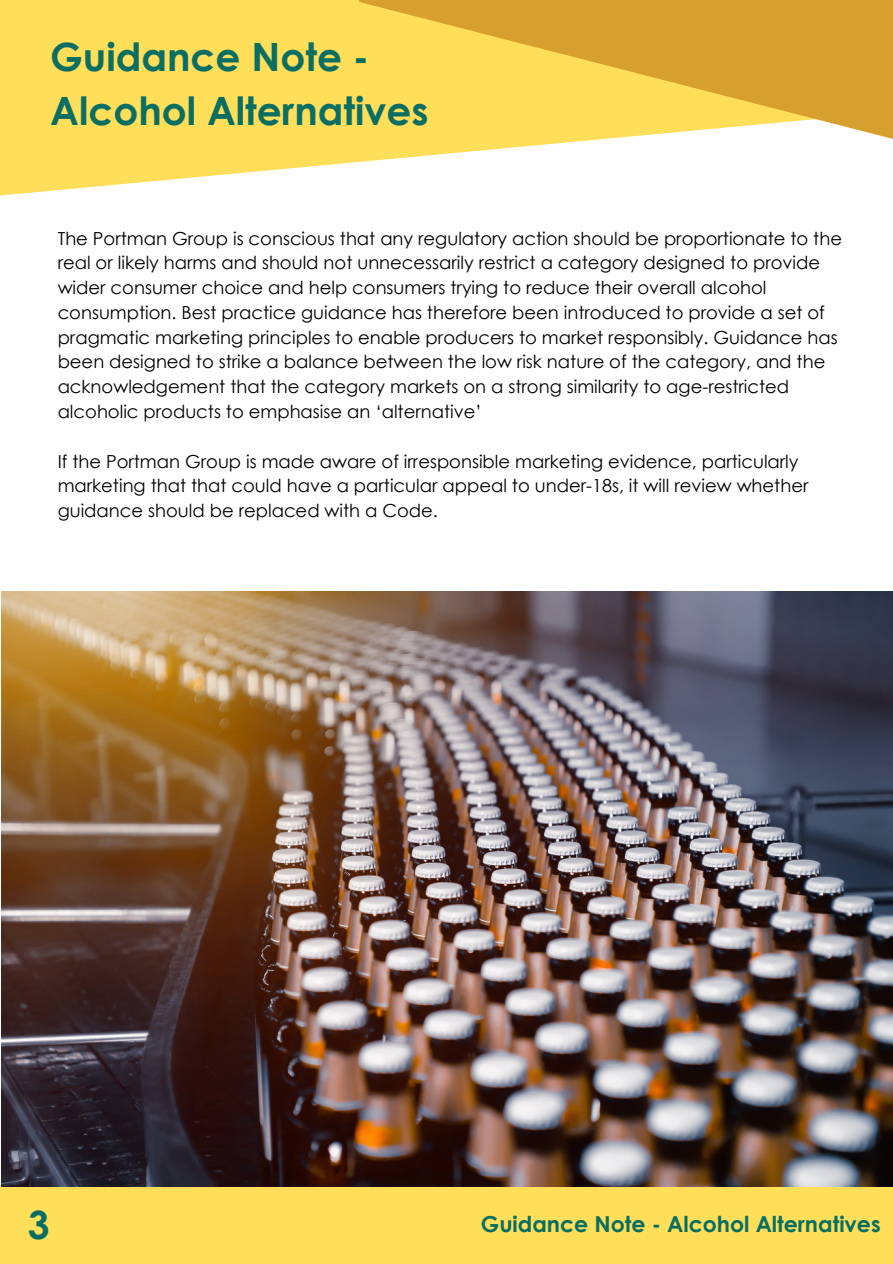
<style>
.page{position:relative;width:893px;height:1264px;background:#fff}
.page>*{position:absolute;margin:0;border:0;box-sizing:border-box;transform-origin:0 0}
.t1{font:700 39px/54px "Century Gothic";color:#0b6e62}
.t2{font:700 39px "Century Gothic";color:#086e61}
.t3{font:700 22.05px "Century Gothic";color:#086e61}
.t4{font:18px/24.8px "Century Gothic";color:#000}
</style>
<div class="page">
<svg style="left:0;top:0;width:358px;height:196px;background:#ffe067"></svg>
<svg style="left:358px;top:0;width:534px;height:162px;background:#edc75e"></svg>
<div style="left:0;top:1185px;width:892px;height:78px;background:#ffde59"></div>
<img style="left:1px;top:591px;width:891px;height:595px">
<p class="t1" style="left:50px;top:29px;width:380px">Guidance Note -<br>Alcohol Alternatives</p>
<p class="t4" style="left:58px;top:225px;width:785px">The Portman Group is conscious that any regulatory action should be proportionate to the real or likely harms and should not unnecessarily restrict a category designed to provide wider consumer choice and help consumers trying to reduce their overall alcohol consumption. Best practice guidance has therefore been introduced to provide a set of pragmatic marketing principles to enable producers to market responsibly. Guidance has been designed to strike a balance between the low risk nature of the category, and the acknowledgement that the category markets on a strong similarity to age-restricted alcoholic products to emphasise an ‘alternative’</p>
<p class="t4" style="left:58px;top:448px;width:752px">If the Portman Group is made aware of irresponsible marketing evidence, particularly marketing that that could have a particular appeal to under-18s, it will review whether guidance should be replaced with a Code.</p>
<p class="t2" style="left:28px;top:1199px;width:23px">3</p>
<p class="t3" style="left:481px;top:1209px;width:401px">Guidance Note - Alcohol Alternatives</p>
</div>
